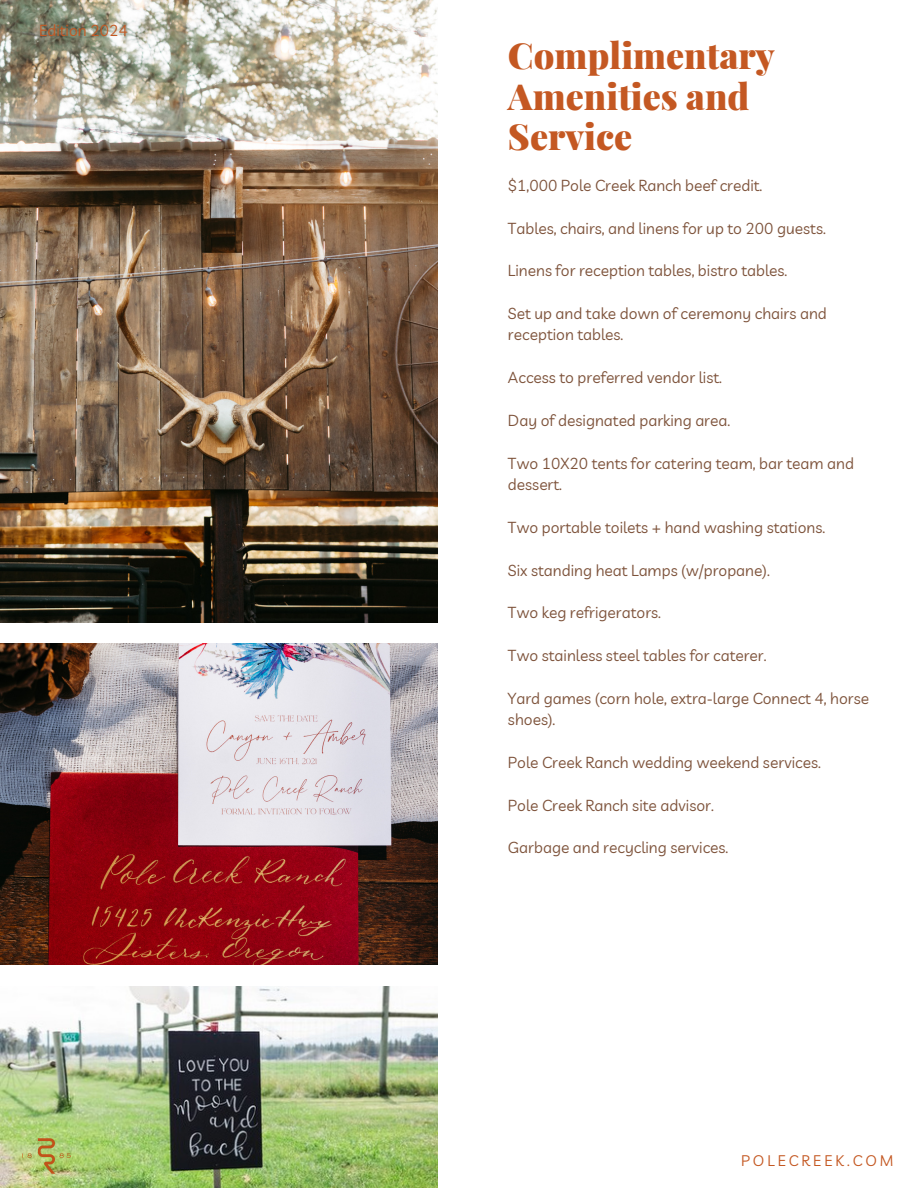
<style>
.page{position:relative;width:918px;height:1188px;background:#fff}
.page>*{position:absolute;margin:0;border:0;box-sizing:border-box;transform-origin:0 0}
.t1{font:900 36px/40.5px "Playfair Display";color:#c45822}
.t2{font:15.6px/21.3px "Livvic";color:#7d523a}
.t3{font:15.6px "Livvic";color:#c45822}
.t4{font:15px "Livvic";letter-spacing:.2em;color:#c45822}
</style>
<div class="page">
<img style="left:0;top:0;width:438px;height:622px">
<img style="left:0;top:986px;width:438px;height:202px">
<img style="left:0;top:1123px;width:92px;height:65px">
<img style="left:0;top:644px;width:438px;height:320px">
<p class="t3" style="left:39px;top:21px;width:90px">Edition 2024</p>
<p class="t1" style="left:508px;top:34px;width:268px">Complimentary<br>Amenities and<br>Service</p>
<p class="t2" style="left:508px;top:174px;width:256px">$1,000 Pole Creek Ranch beef credit.</p>
<p class="t2" style="left:508px;top:217px;width:319px">Tables, chairs, and linens for up to 200 guests.</p>
<p class="t2" style="left:508px;top:260px;width:281px">Linens for reception tables, bistro tables.</p>
<p class="t2" style="left:508px;top:303px;width:320px">Set up and take down of ceremony chairs and reception tables.</p>
<p class="t2" style="left:508px;top:367px;width:215px">Access to preferred vendor list.</p>
<p class="t2" style="left:508px;top:409px;width:224px">Day of designated parking area.</p>
<p class="t2" style="left:508px;top:452px;width:348px">Two 10X20 tents for catering team, bar team and dessert.</p>
<p class="t2" style="left:508px;top:516px;width:319px">Two portable toilets + hand washing stations.</p>
<p class="t2" style="left:508px;top:559px;width:263px">Six standing heat Lamps (w/propane).</p>
<p class="t2" style="left:508px;top:602px;width:154px">Two keg refrigerators.</p>
<p class="t2" style="left:508px;top:645px;width:260px">Two stainless steel tables for caterer.</p>
<p class="t2" style="left:508px;top:687px;width:363px">Yard games (corn hole, extra-large Connect 4, horse shoes).</p>
<p class="t2" style="left:508px;top:751px;width:314px">Pole Creek Ranch wedding weekend services.</p>
<p class="t2" style="left:508px;top:794px;width:207px">Pole Creek Ranch site advisor.</p>
<p class="t2" style="left:508px;top:837px;width:222px">Garbage and recycling services.</p>
<p class="t4" style="left:741px;top:1151px;width:154px">POLECREEK.COM</p>
</div>
